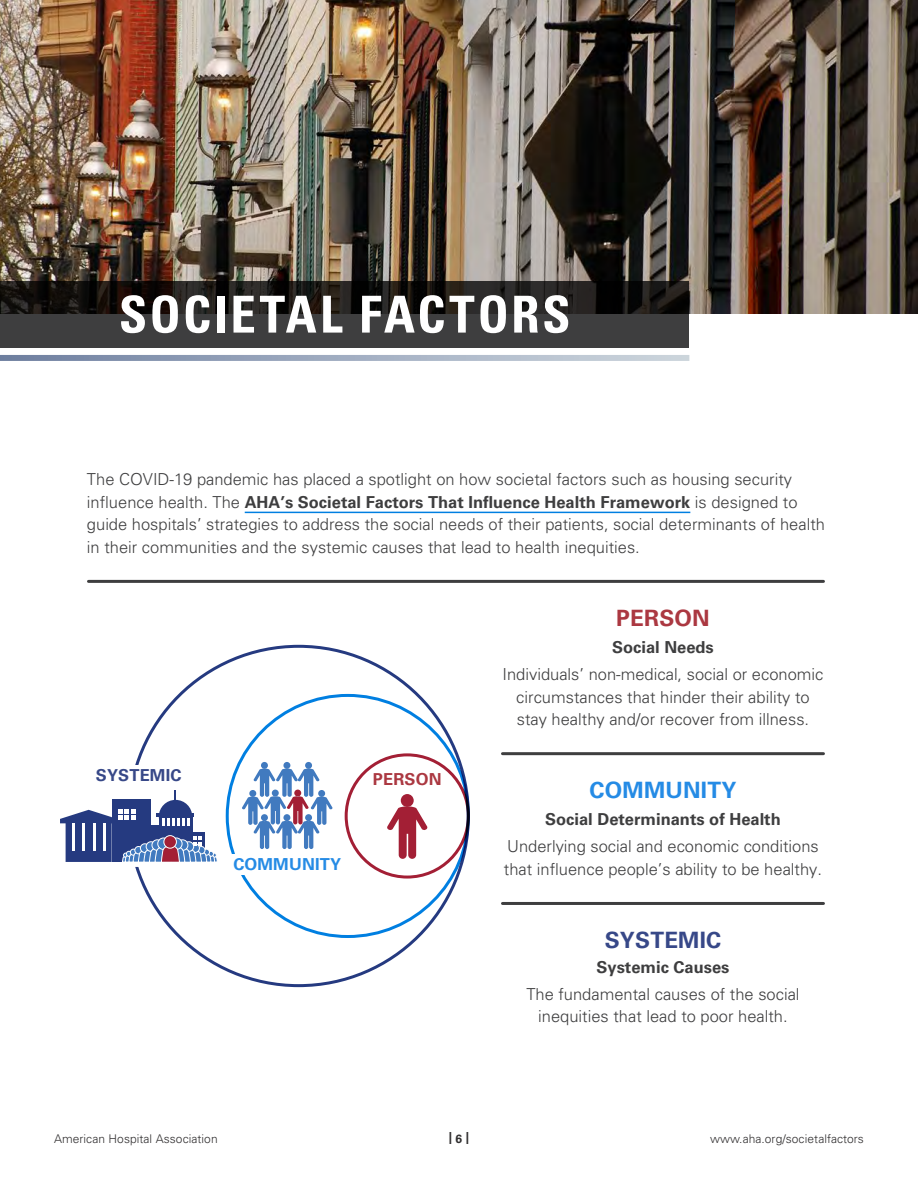
<style>
.page{position:relative;width:918px;height:1188px;background:#fff}
.page>*{position:absolute;margin:0;border:0;box-sizing:border-box;transform-origin:0 0}
.t1{font:700 condensed 51px "Univers LT Std";letter-spacing:.045em;color:#fff}
.t2{font:700 22.5px "Univers LT Std";letter-spacing:.01em;color:#258be5}
.t3{font:700 22.5px "Univers LT Std";letter-spacing:.01em;color:#374888}
.t4{font:700 22.5px "Univers LT Std";letter-spacing:.01em;color:#ab3841}
.t5{font:300 16.5px/22.5px "Univers LT Std";color:#3e3e3f}
.t6{font:700 16.5px "Univers LT Std";color:#3e3e3f}
.t7{font:700 16.5px "Univers LT Std";letter-spacing:.01em;color:#258be5}
.t8{font:700 16.5px "Univers LT Std";letter-spacing:.01em;color:#374888}
.t9{font:700 16.5px "Univers LT Std";letter-spacing:.01em;color:#ab3841}
.t10{font:300 12px "Univers LT Std";letter-spacing:.005em;color:#312f30}
.t11{font:700 12px "Univers LT Std";color:#312f30}
.s1{font-weight:700}
</style>
<div class="page">
<hr style="left:245px;top:512px;width:445px;height:1px;background:#007fe1">
<hr style="left:88px;top:580px;width:735px;height:3px;background:#3e3e3f">
<div style="left:345px;top:753px;width:125px;height:126px;border:3px solid #a31f35;border-radius:50%"></div>
<svg style="left:60px;top:790px;width:157px;height:77px"></svg>
<svg style="left:242px;top:762px;width:91px;height:87px"></svg>
<svg style="left:387px;top:794px;width:41px;height:65px"></svg>
<hr style="left:502px;top:752px;width:321px;height:3px;background:#3e3e3f">
<hr style="left:502px;top:902px;width:321px;height:3px;background:#3e3e3f">
<div style="left:0;top:281px;width:689px;height:66px;background:#3e3e3f"></div>
<svg style="left:0;top:355px;width:689px;height:6px;background:#a0acc0"></svg>
<img style="left:0;top:0;width:918px;height:313px">
<p class="t1" style="left:119px;top:283px;width:453px">SOCIETAL FACTORS</p>
<p class="t5" style="left:87px;top:468px;width:740px">The COVID-19 pandemic has placed a spotlight on how societal factors such as housing security influence health. The <span class="s1">AHA’s Societal Factors That Influence Health Framework</span> is designed to guide hospitals’ strategies to address the social needs of their patients, social determinants of health in their communities and the systemic causes that lead to health inequities.</p>
<p class="t8" style="left:96px;top:766px;width:87px">SYSTEMIC</p>
<p class="t7" style="left:233px;top:855px;width:109px">COMMUNITY</p>
<p class="t9" style="left:373px;top:770px;width:70px">PERSON</p>
<p class="t4" style="left:616px;top:605px;width:95px">PERSON</p>
<p class="t6" style="left:612px;top:638px;width:103px">Social Needs</p>
<p class="t5" style="left:503px;top:663px;width:322px;text-align:center">Individuals’ non-medical, social or economic circumstances that hinder their ability to stay healthy and/or recover from illness.</p>
<p class="t2" style="left:590px;top:777px;width:148px">COMMUNITY</p>
<p class="t6" style="left:545px;top:810px;width:237px">Social Determinants of Health</p>
<p class="t5" style="left:504px;top:835px;width:320px">Underlying social and economic conditions that influence people’s ability to be healthy.</p>
<p class="t3" style="left:605px;top:927px;width:118px">SYSTEMIC</p>
<p class="t6" style="left:597px;top:957px;width:134px">Systemic Causes</p>
<p class="t5" style="left:526px;top:982px;width:275px;text-align:center">The fundamental causes of the social inequities that lead to poor health.</p>
<p class="t10" style="left:54px;top:1131px;width:165px">American Hospital Association</p>
<p class="t11" style="left:449px;top:1130px;width:22px">| 6 |</p>
<p class="t10" style="left:710px;top:1131px;width:155px">www.aha.org/societalfactors</p>
</div>
